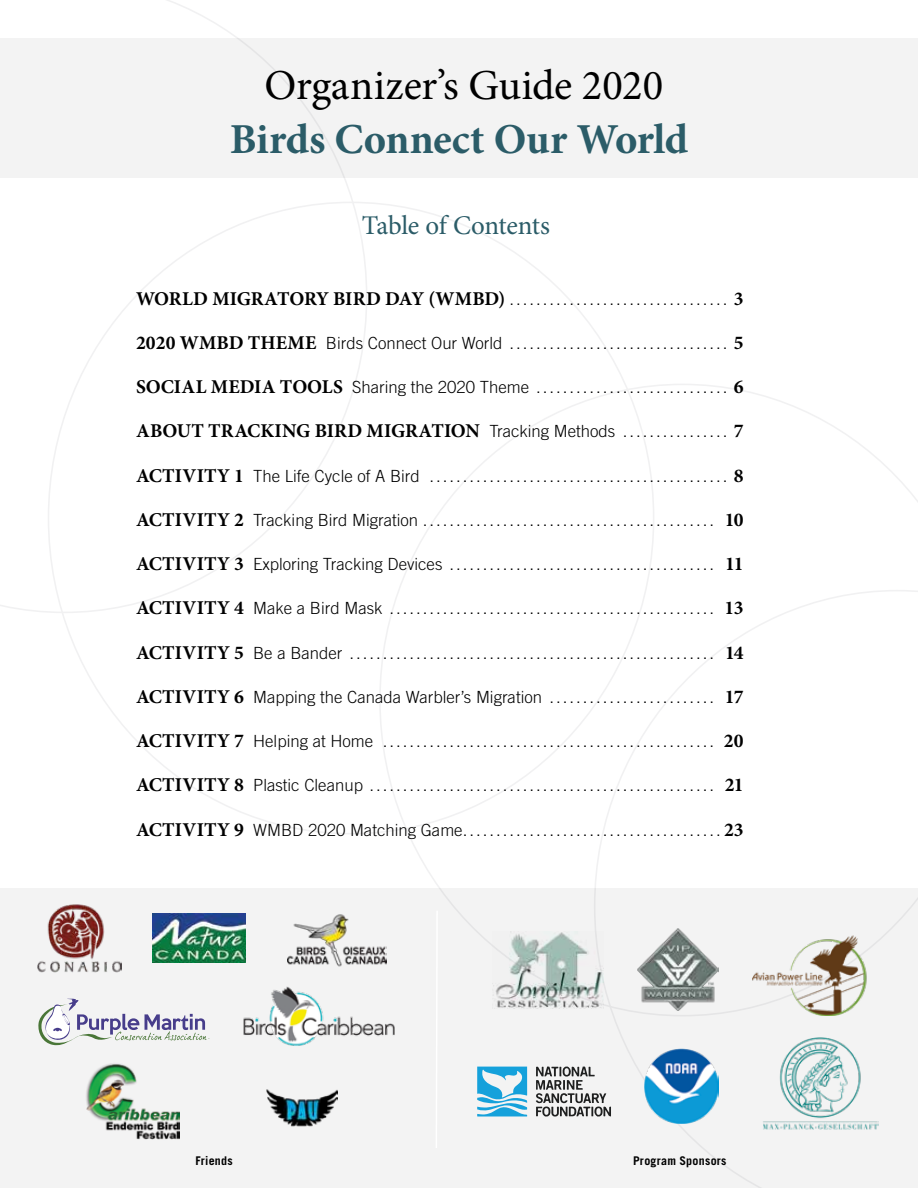
<style>
.page{position:relative;width:918px;height:1188px;background:#fff}
.page>*{position:absolute;margin:0;border:0;box-sizing:border-box;transform-origin:0 0}
.t1{font:42.75px "Minion Pro";letter-spacing:-.005em;color:#000}
.t2{font:700 42.75px "Minion Pro";letter-spacing:-.01em;color:#2b5c68}
.t3{font:27px "Minion Pro";letter-spacing:-.015em;color:#2b5c68}
.t4{font:300 16.8px "Trade Gothic";color:#000}
.t5{font:700 12px "Trade Gothic";letter-spacing:.02em;color:#000}
.t6{font:condensed 3px "Myriad Pro";color:#5a8b4f}
.s1{font-family:"Minion Pro";font-weight:700;font-size:19.5px}
</style>
<div class="page">
<svg style="left:0;top:0;width:367px;height:613px"></svg>
<svg style="left:379px;top:384px;width:539px;height:505px"></svg>
<svg style="left:594px;top:590px;width:324px;height:299px"></svg>
<div style="left:0;top:889px;width:918px;height:299px;background:#f3f3f3"></div>
<div style="left:0;top:39px;width:918px;height:139px;background:#f3f3f3"></div>
<img style="left:287px;top:914px;width:99px;height:53px">
<img style="left:38px;top:904px;width:84px;height:69px">
<img style="left:152px;top:914px;width:94px;height:49px">
<img style="left:267px;top:1089px;width:71px;height:38px">
<svg style="left:38px;top:999px;width:169px;height:46px"></svg>
<img style="left:243px;top:986px;width:152px;height:60px">
<img style="left:86px;top:1063px;width:94px;height:77px">
<img style="left:752px;top:935px;width:119px;height:81px">
<img style="left:763px;top:1037px;width:116px;height:93px">
<img style="left:644px;top:1048px;width:75px;height:75px">
<svg style="left:477px;top:1067px;width:51px;height:50px"></svg>
<svg style="left:536px;top:1067px;width:75px;height:50px"></svg>
<img style="left:492px;top:931px;width:112px;height:78px">
<img style="left:637px;top:929px;width:82px;height:81px">
<svg style="left:436px;top:993px;width:1px;height:155px"></svg>
<h1 class="t1" style="left:264px;top:57px;width:400px">Organizer’s Guide 2020</h1>
<h1 class="t2" style="left:230px;top:110px;width:460px">Birds Connect Our World</h1>
<h2 class="t3" style="left:362px;top:208px;width:190px">Table of Contents</h2>
<p class="t4" style="left:136px;top:289px;width:609px"><span class="s1">WORLD MIGRATORY BIRD DAY (WMBD)</span> ................................. <span class="s1">3</span></p>
<p class="t4" style="left:136px;top:333px;width:609px"><span class="s1">2020 WMBD THEME</span> Birds Connect Our World ................................. <span class="s1">5</span></p>
<p class="t4" style="left:136px;top:377px;width:609px"><span class="s1">SOCIAL MEDIA TOOLS</span> Sharing the 2020 Theme ............................. <span class="s1">6</span></p>
<p class="t4" style="left:136px;top:421px;width:609px"><span class="s1">ABOUT TRACKING BIRD MIGRATION</span> Tracking Methods ................ <span class="s1">7</span></p>
<p class="t4" style="left:136px;top:466px;width:609px"><span class="s1">ACTIVITY 1</span> The Life Cycle of A Bird ............................................. <span class="s1">8</span></p>
<p class="t4" style="left:136px;top:510px;width:609px"><span class="s1">ACTIVITY 2</span> Tracking Bird Migration ............................................ <span class="s1">10</span></p>
<p class="t4" style="left:136px;top:554px;width:609px"><span class="s1">ACTIVITY 3</span> Exploring Tracking Devices ........................................ <span class="s1">11</span></p>
<p class="t4" style="left:136px;top:598px;width:609px"><span class="s1">ACTIVITY 4</span> Make a Bird Mask ................................................. <span class="s1">13</span></p>
<p class="t4" style="left:136px;top:643px;width:609px"><span class="s1">ACTIVITY 5</span> Be a Bander ....................................................... <span class="s1">14</span></p>
<p class="t4" style="left:136px;top:687px;width:609px"><span class="s1">ACTIVITY 6</span> Mapping the Canada Warbler’s Migration ......................... <span class="s1">17</span></p>
<p class="t4" style="left:136px;top:731px;width:609px"><span class="s1">ACTIVITY 7</span> Helping at Home .................................................. <span class="s1">20</span></p>
<p class="t4" style="left:136px;top:775px;width:609px"><span class="s1">ACTIVITY 8</span> Plastic Cleanup .................................................... <span class="s1">21</span></p>
<p class="t4" style="left:136px;top:820px;width:609px"><span class="s1">ACTIVITY 9</span> WMBD 2020 Matching Game.......................................<span class="s1">23</span></p>
<p class="t6" style="left:208px;top:1037px;width:3px">®</p>
<p class="t5" style="left:196px;top:1153px;width:39px">Friends</p>
<p class="t5" style="left:633px;top:1153px;width:95px">Program Sponsors</p>
</div>
